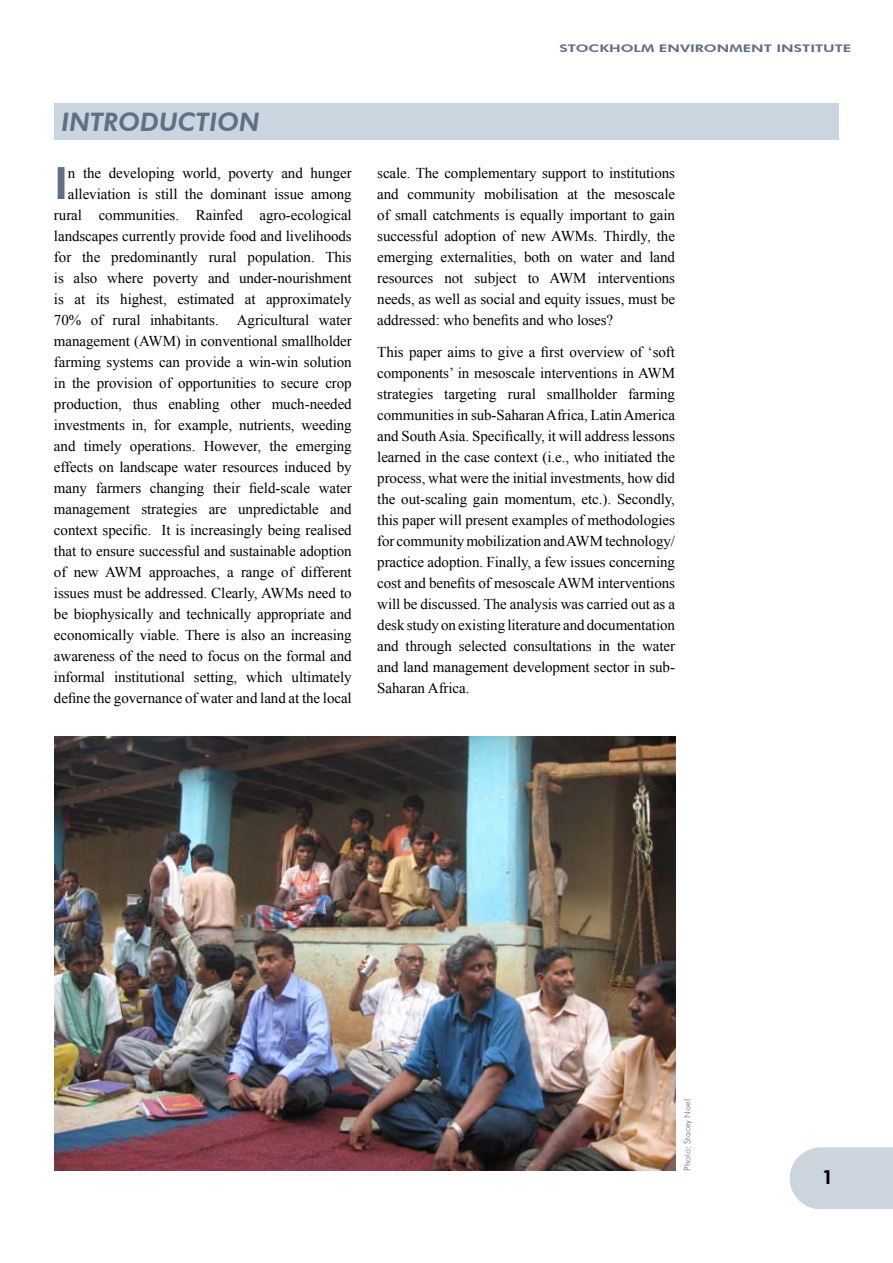
<style>
.page{position:relative;width:893px;height:1263px;background:#fff}
.page>*{position:absolute;margin:0;border:0;box-sizing:border-box;transform-origin:0 0}
.t1{font:800 44.4px "Futura BT";color:#616f85}
.t2{font:italic 800 25.5px "Futura BT";color:#616f85}
.t3{font:800 19.5px "Futura BT";color:#000}
.t4{font:15px/21px "Times New Roman";letter-spacing:-.005em;color:#000;text-align:justify}
.t5{font:800 10.5px "Futura BT";color:#616f85;scale:1.43 1}
.t6{font:300 9px "Futura BT";color:#616f85}
</style>
<div class="page">
<svg style="left:790px;top:1147px;width:103px;height:62px;background:#cfd7df"></svg>
<div style="left:54px;top:103px;width:785px;height:37px;background:#cad6df"></div>
<img style="left:54px;top:736px;width:621px;height:435px">
<h2 class="t2" style="left:62px;top:107px;width:200px">INTRODUCTION</h2>
<p class="t5" style="left:559px;top:42px;width:21px">STOCKHOLM</p>
<p class="t5" style="left:659px;top:42px;width:23px">ENVIRO</p>
<p class="t5" style="left:717px;top:42px;width:94px">NME NT INSTITUTE</p>
<h1 class="t1" style="left:54px;top:156px;width:16px">I</h1>
<p class="t4" style="left:54px;top:162px;width:299px;text-align:right">n the developing world, poverty and hunger alleviation is still the dominant issue among rural communities. Rainfed agro-ecological landscapes currently provide food and livelihoods for the predominantly rural population. This is also where poverty and under-nourishment is at its highest, estimated at approximately 70% of rural inhabitants. Agricultural water management (AWM) in conventional smallholder farming systems can provide a win-win solution in the provision of opportunities to secure crop production, thus enabling other much-needed investments in, for example, nutrients, weeding and timely operations. However, the emerging effects on landscape water resources induced by many farmers changing their field-scale water management strategies are unpredictable and context specific. It is increasingly being realised that to ensure successful and sustainable adoption of new AWM approaches, a range of different issues must be addressed. Clearly, AWMs need to be biophysically and technically appropriate and economically viable. There is also an increasing awareness of the need to focus on the formal and informal institutional setting, which ultimately define the governance of water and land at the local</p>
<p class="t4" style="left:377px;top:162px;width:299px">scale. The complementary support to institutions and community mobilisation at the mesoscale of small catchments is equally important to gain successful adoption of new AWMs. Thirdly, the emerging externalities, both on water and land resources not subject to AWM interventions needs, as well as social and equity issues, must be addressed: who benefits and who loses?</p>
<p class="t4" style="left:377px;top:341px;width:299px">This paper aims to give a first overview of ‘soft components’ in mesoscale interventions in AWM strategies targeting rural smallholder farming communities in sub-Saharan Africa, Latin America and South Asia. Specifically, it will address lessons learned in the case context (i.e., who initiated the process, what were the initial investments, how did the out-scaling gain momentum, etc.). Secondly, this paper will present examples of methodologies for community mobilization and AWM technology/ practice adoption. Finally, a few issues concerning cost and benefits of mesoscale AWM interventions will be discussed. The analysis was carried out as a desk study on existing literature and documentation and through selected consultations in the water and land management development sector in sub-Saharan Africa.</p>
<p class="t6" style="left:682px;top:1171px;width:73px;rotate:-90deg">Photo: Stacey Noel</p>
<h3 class="t3" style="left:822px;top:1165px;width:13px">1</h3>
</div>
